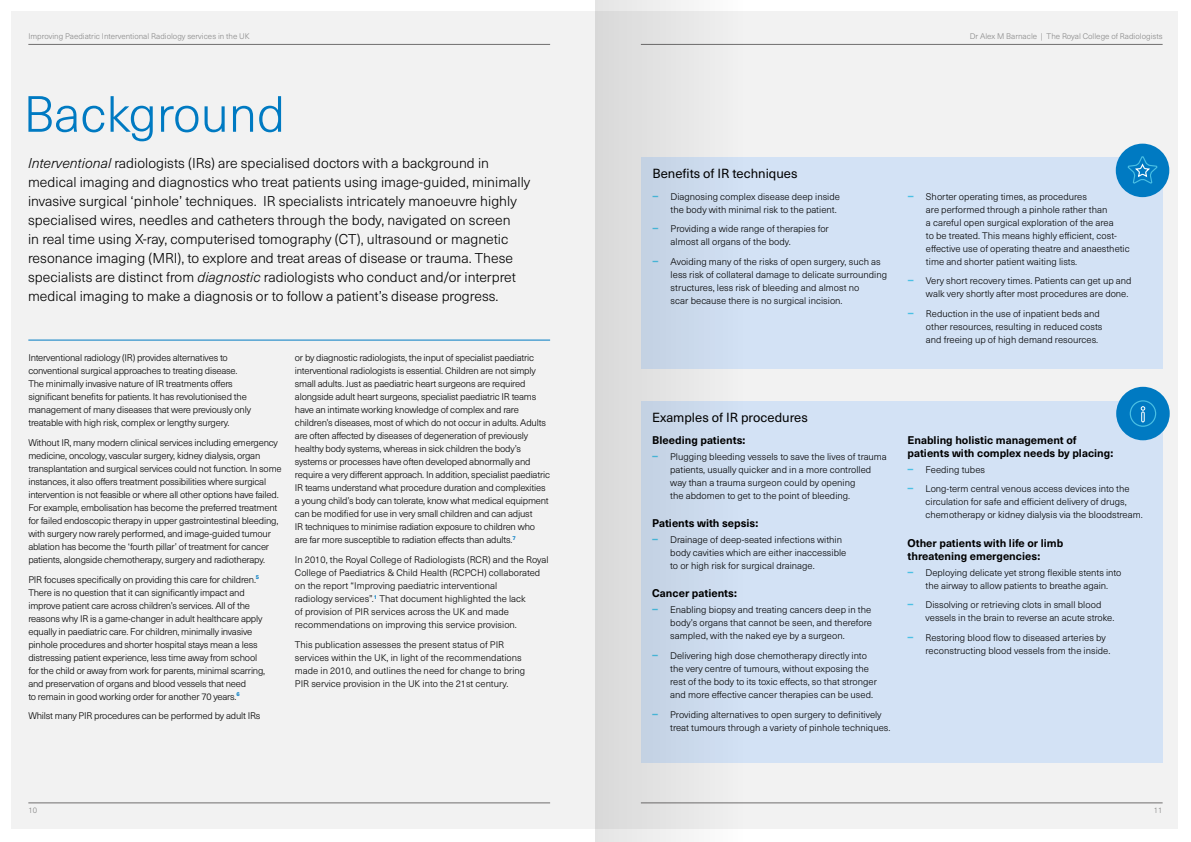
<style>
.page{position:relative;width:1191px;height:842px;background:#fff}
.page>*{position:absolute;margin:0;border:0;box-sizing:border-box;transform-origin:0 0}
.t1{font:300 50px "Neue Haas Unica Pro";color:#007ac2}
.t2{font:300 14px/19px "Neue Haas Unica Pro";color:#000}
.t3{font:13px "Neue Haas Unica Pro";color:#000}
.t4{font:700 11px/13px "Neue Haas Unica Pro";color:#000}
.t5{font:300 9.5px/13px "Neue Haas Unica Pro";letter-spacing:-.015em;color:#000}
.t6{font:300 8px "Neue Haas Unica Pro";color:#878787}
.s1{font-style:italic}
.s2{font-weight:700;font-size:12px;color:#4bc0e4}
</style>
<div class="page">
<div style="left:11px;top:11px;width:1167px;height:818px;background:#f2f2f2"></div>
<div style="left:641px;top:157px;width:521px;height:212px;background:#d3e2f5"></div>
<div style="left:641px;top:401px;width:521px;height:361px;background:#d3e2f5"></div>
<div style="left:1116px;top:387px;width:53px;height:53px;background:#007ac2;border-radius:50%"></div>
<div style="left:1115px;top:144px;width:54px;height:53px;background:#007ac2;border-radius:50%"></div>
<svg style="left:1127px;top:156px;width:31px;height:28px"></svg>
<div style="left:1129px;top:400px;width:27px;height:27px;border:1px solid #4bc0e4;border-radius:50%"></div>
<svg style="left:1140px;top:406px;width:5px;height:16px"></svg>
<hr style="left:28px;top:340px;width:522px;height:1px;background:#007ac2">
<hr style="left:28px;top:44px;width:522px;height:1px;background:#706f6f">
<hr style="left:28px;top:803px;width:522px;height:1px;background:#706f6f">
<hr style="left:641px;top:44px;width:521px;height:1px;background:#706f6f">
<hr style="left:641px;top:803px;width:521px;height:1px;background:#706f6f">
<svg style="left:595px;top:0;width:172px;height:842px"></svg>
<p class="t6" style="left:28px;top:31px;width:223px">Improving Paediatric Interventional Radiology services in the UK</p>
<h1 class="t1" style="left:23px;top:84px;width:263px">Background</h1>
<p class="t2" style="left:28px;top:154px;width:504px"><span class="s1">Interventional</span> radiologists (IRs) are specialised doctors with a background in medical imaging and diagnostics who treat patients using image-guided, minimally invasive surgical ‘pinhole’ techniques. IR specialists intricately manoeuvre highly specialised wires, needles and catheters through the body, navigated on screen<br>in real time using X-ray, computerised tomography (CT), ultrasound or magnetic resonance imaging (MRI), to explore and treat areas of disease or trauma. These specialists are distinct from <span class="s1">diagnostic</span> radiologists who conduct and/or interpret medical imaging to make a diagnosis or to follow a patient’s disease progress.</p>
<p class="t5" style="left:28px;top:351px;width:224px">Interventional radiology (IR) provides alternatives to conventional surgical approaches to treating disease.<br>The minimally invasive nature of IR treatments offers significant benefits for patients. It has revolutionised the management of many diseases that were previously only treatable with high risk, complex or lengthy surgery.</p>
<p class="t5" style="left:28px;top:436px;width:255px">Without IR, many modern clinical services including emergency medicine, oncology, vascular surgery, kidney dialysis, organ transplantation and surgical services could not function. In some instances, it also offers treatment possibilities where surgical intervention is not feasible or where all other options have failed.<br>For example, embolisation has become the preferred treatment for failed endoscopic therapy in upper gastrointestinal bleeding, with surgery now rarely performed, and image-guided tumour ablation has become the ‘fourth pillar’ of treatment for cancer patients, alongside chemotherapy, surgery and radiotherapy.</p>
<p class="t5" style="left:28px;top:573px;width:238px">PIR focuses specifically on providing this care for children.<sup>5<br></sup>There is no question that it can significantly impact and improve patient care across children’s services. All of the reasons why IR is a game-changer in adult healthcare apply equally in paediatric care. For children, minimally invasive pinhole procedures and shorter hospital stays mean a less distressing patient experience, less time away from school for the child or away from work for parents, minimal scarring, and preservation of organs and blood vessels that need<br>to remain in good working order for another 70 years.<sup>6</sup></p>
<p class="t5" style="left:28px;top:710px;width:234px">Whilst many PIR procedures can be performed by adult IRs</p>
<p class="t5" style="left:295px;top:351px;width:257px">or by diagnostic radiologists, the input of specialist paediatric interventional radiologists is essential. Children are not simply small adults. Just as paediatric heart surgeons are required alongside adult heart surgeons, specialist paediatric IR teams have an intimate working knowledge of complex and rare children’s diseases, most of which do not occur in adults. Adults are often affected by diseases of degeneration of previously healthy body systems, whereas in sick children the body’s systems or processes have often developed abnormally and require a very different approach. In addition, specialist paediatric IR teams understand what procedure duration and complexities a young child’s body can tolerate, know what medical equipment can be modified for use in very small children and can adjust<br>IR techniques to minimise radiation exposure to children who are far more susceptible to radiation effects than adults.<sup>7</sup></p>
<p class="t5" style="left:295px;top:553px;width:255px">In 2010, the Royal College of Radiologists (RCR) and the Royal College of Paediatrics &amp; Child Health (RCPCH) collaborated on the report “Improving paediatric interventional<br>radiology services”.<sup>1</sup> That document highlighted the lack<br>of provision of PIR services across the UK and made recommendations on improving this service provision.</p>
<p class="t5" style="left:295px;top:638px;width:232px">This publication assesses the present status of PIR services within the UK, in light of the recommendations made in 2010, and outlines the need for change to bring PIR service provision in the UK into the 21st century.</p>
<p class="t6" style="left:969px;top:31px;width:194px">Dr Alex M Barnacle | The Royal College of Radiologists</p>
<h3 class="t3" style="left:652px;top:166px;width:146px">Benefits of IR techniques</h3>
<p class="t5" style="left:670px;top:190px;width:171px;text-indent:-18px"><span class="s2">–</span> Diagnosing complex disease deep inside the body with minimal risk to the patient.</p>
<p class="t5" style="left:670px;top:223px;width:160px;text-indent:-18px"><span class="s2">–</span> Providing a wide range of therapies for almost all organs of the body.</p>
<p class="t5" style="left:670px;top:255px;width:218px;text-indent:-18px"><span class="s2">–</span> Avoiding many of the risks of open surgery, such as less risk of collateral damage to delicate surrounding structures, less risk of bleeding and almost no<br>scar because there is no surgical incision.</p>
<p class="t5" style="left:926px;top:190px;width:205px;text-indent:-18px"><span class="s2">–</span> Shorter operating times, as procedures<br>are performed through a pinhole rather than<br>a careful open surgical exploration of the area<br>to be treated. This means highly efficient, cost&shy;effective use of operating theatre and anaesthetic time and shorter patient waiting lists.</p>
<p class="t5" style="left:926px;top:275px;width:207px;text-indent:-18px"><span class="s2">–</span> Very short recovery times. Patients can get up and walk very shortly after most procedures are done.</p>
<p class="t5" style="left:926px;top:307px;width:178px;text-indent:-18px"><span class="s2">–</span> Reduction in the use of inpatient beds and other resources, resulting in reduced costs and freeing up of high demand resources.</p>
<h3 class="t3" style="left:652px;top:410px;width:157px">Examples of IR procedures</h3>
<p class="t4" style="left:652px;top:433px;width:95px">Bleeding patients:</p>
<p class="t5" style="left:670px;top:450px;width:218px;text-indent:-18px"><span class="s2">–</span> Plugging bleeding vessels to save the lives of trauma patients, usually quicker and in a more controlled way than a trauma surgeon could by opening<br>the abdomen to get to the point of bleeding.</p>
<p class="t4" style="left:652px;top:517px;width:108px">Patients with sepsis:</p>
<p class="t5" style="left:670px;top:533px;width:178px;text-indent:-18px"><span class="s2">–</span> Drainage of deep-seated infections within body cavities which are either inaccessible to or high risk for surgical drainage.</p>
<p class="t4" style="left:652px;top:587px;width:86px">Cancer patients:</p>
<p class="t5" style="left:670px;top:603px;width:203px;text-align:justify;text-indent:-18px"><span class="s2">–</span> Enabling biopsy and treating cancers deep in the body’s organs that cannot be seen, and therefore sampled, with the naked eye by a surgeon.</p>
<p class="t5" style="left:670px;top:649px;width:208px;text-indent:-18px"><span class="s2">–</span> Delivering high dose chemotherapy directly into the very centre of tumours, without exposing the rest of the body to its toxic effects, so that stronger and more effective cancer therapies can be used.</p>
<p class="t5" style="left:670px;top:708px;width:222px;text-indent:-18px"><span class="s2">–</span> Providing alternatives to open surgery to definitively treat tumours through a variety of pinhole techniques.</p>
<p class="t4" style="left:907px;top:433px;width:207px">Enabling holistic management of patients with complex needs by placing:</p>
<p class="t5" style="left:907px;top:463px;width:79px"><span class="s2">–</span> Feeding tubes</p>
<p class="t5" style="left:925px;top:483px;width:219px;text-indent:-18px"><span class="s2">–</span> Long-term central venous access devices into the circulation for safe and efficient delivery of drugs, chemotherapy or kidney dialysis via the bloodstream.</p>
<p class="t4" style="left:907px;top:536px;width:157px">Other patients with life or limb threatening emergencies:</p>
<p class="t5" style="left:907px;top:566px;width:215px;text-align:center"><span class="s2">–</span> Deploying delicate yet strong flexible stents into the airway to allow patients to breathe again.</p>
<p class="t5" style="left:925px;top:599px;width:190px;text-indent:-18px"><span class="s2">–</span> Dissolving or retrieving clots in small blood vessels in the brain to reverse an acute stroke.</p>
<p class="t5" style="left:925px;top:631px;width:186px;text-indent:-18px"><span class="s2">–</span> Restoring blood flow to diseased arteries by reconstructing blood vessels from the inside.</p>
<p class="t6" style="left:28px;top:805px;width:10px">10</p>
<p class="t6" style="left:1153px;top:805px;width:10px">11</p>
</div>
